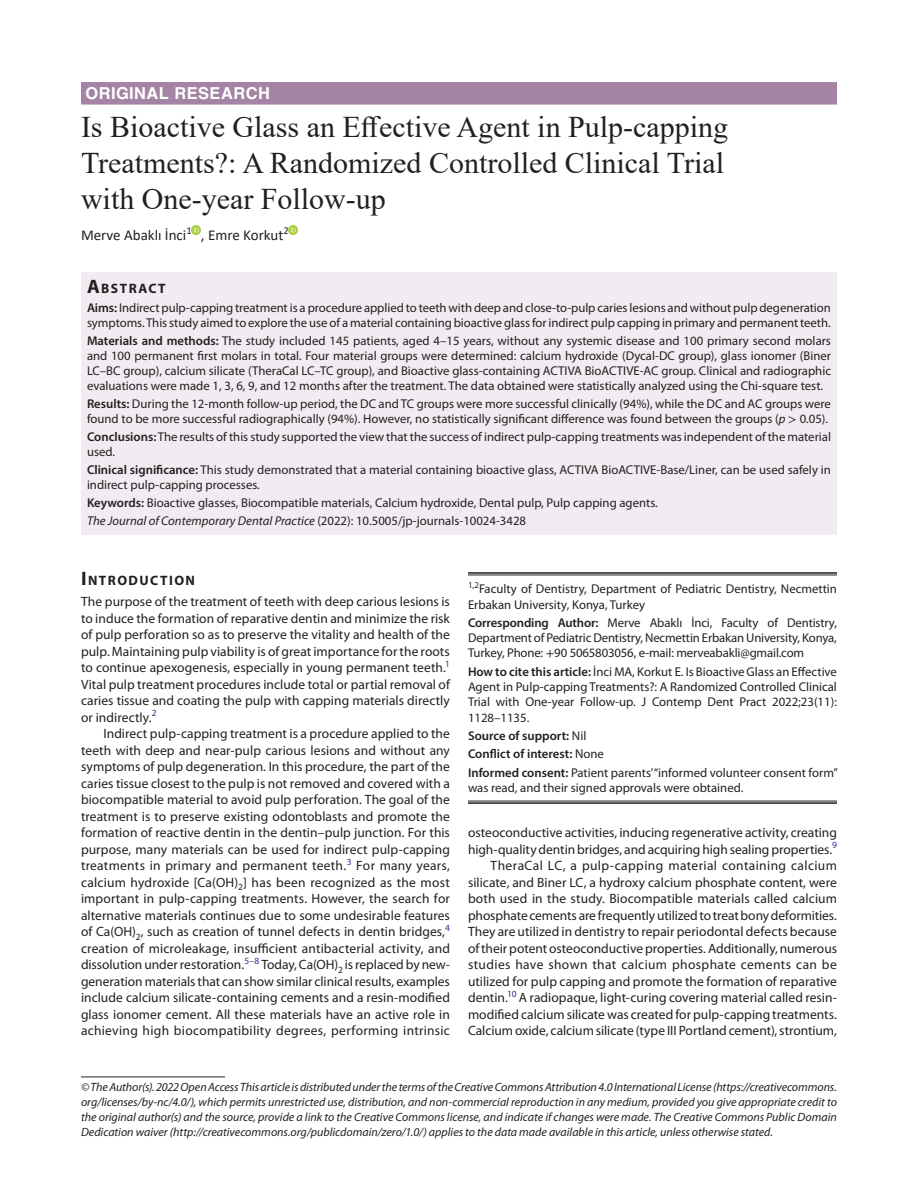
<style>
.page{position:relative;width:918px;height:1188px;background:#fff}
.page>*{position:absolute;margin:0;border:0;box-sizing:border-box;transform-origin:0 0}
.t1{font:30px/36px "Times New Roman";color:#231f20}
.ArticleType{font:700 16.5px "Helvetica LT Std";letter-spacing:.025em;color:#fff}
.AuthorName{font:15px "Calibri";color:#231f20}
.Head-1-first{font:700 13.65px "Myriad Pro";letter-spacing:.105em;color:#231f20}
.AbstractTitle{font:700 13.65px "Myriad Pro";letter-spacing:.105em;color:#231f20}
.Para-Indent{font:13.5px/16.5px "Myriad Pro";color:#231f20;text-align:justify}
.Para-NoIndent{font:13.5px/16.5px "Myriad Pro";letter-spacing:.005em;color:#231f20;text-align:justify}
.Abstract-Para-first{font:12.75px/15px "Myriad Pro";color:#231f20}
.How_to_Cite{font:12.75px/15.3px "Myriad Pro";color:#231f20;text-align:justify}
.Corresponding_Author{font:12.75px/15.3px "Myriad Pro";letter-spacing:-.01em;color:#231f20;text-align:justify}
.COI{font:12.75px/15.3px "Myriad Pro";color:#231f20}
.Keywords{font:12.75px "Myriad Pro";color:#231f20}
.Affiliation-first{font:12.75px/15.3px "Myriad Pro";color:#231f20}
.JT_DOI{font:italic 12.75px "Myriad Pro";color:#231f20}
.Source{font:600 12.75px "Myriad Pro";color:#231f20}
.FootNote{font:italic 12px/15px "Myriad Pro";color:#231f20;text-align:justify}
.s1{font-size:19.5px}
.s2{font-weight:600}
.s3{font-style:italic}
.s4{font-family:"STIX General"}
.s5{font-style:normal}
.s6{font-weight:400}
</style>
<div class="page">
<div style="left:81px;top:82px;width:756px;height:23px;background:#a483a5"></div>
<div style="left:81px;top:272px;width:756px;height:26px;background:#f0ecf1"></div>
<div style="left:81px;top:297px;width:756px;height:39px;background:#f0ecf1"></div>
<div style="left:81px;top:330px;width:756px;height:69px;background:#f0ecf1"></div>
<div style="left:81px;top:393px;width:756px;height:40px;background:#f0ecf1"></div>
<div style="left:81px;top:426px;width:756px;height:39px;background:#f0ecf1"></div>
<div style="left:81px;top:459px;width:756px;height:39px;background:#f0ecf1"></div>
<div style="left:81px;top:492px;width:756px;height:24px;background:#f0ecf1"></div>
<div style="left:81px;top:510px;width:756px;height:24px;background:#f0ecf1"></div>
<svg style="left:192px;top:225px;width:9px;height:9px"></svg>
<svg style="left:289px;top:225px;width:9px;height:9px"></svg>
<hr style="left:81px;top:1077px;width:144px;height:1px;background:#231f20">
<hr style="left:468px;top:572px;width:369px;height:2px;background:#231f20">
<hr style="left:468px;top:575px;width:369px;height:1px;background:#231f20">
<hr style="left:468px;top:801px;width:369px;height:1px;background:#231f20">
<hr style="left:468px;top:802px;width:369px;height:2px;background:#231f20">
<p class="ArticleType" style="left:86px;top:83px;width:186px">ORIGINAL RESEARCH</p>
<p class="t1" style="left:81px;top:108px;width:649px">Is Bioactive Glass an Effective Agent in Pulp-capping<br>Treatments?: A Randomized Controlled Clinical Trial with One-year Follow-up</p>
<p class="AuthorName" style="left:81px;top:225px;width:209px">Merve Abaklı İnci<sup>1</sup> , Emre Korkut<sup>2</sup></p>
<p class="AbstractTitle" style="left:87px;top:279px;width:80px"><span class="s1">A</span>BSTRACT</p>
<p class="Abstract-Para-first" style="left:87px;top:300px;width:745px"><span class="s2">Aims:</span> Indirect pulp-capping treatment is a procedure applied to teeth with deep and close-to-pulp caries lesions and without pulp degeneration symptoms. This study aimed to explore the use of a material containing bioactive glass for indirect pulp capping in primary and permanent teeth.</p>
<p class="Abstract-Para-first" style="left:87px;top:333px;width:746px;text-align:justify"><span class="s2">Materials and methods:</span> The study included 145 patients, aged 4–15 years, without any systemic disease and 100 primary second molars and 100 permanent first molars in total. Four material groups were determined: calcium hydroxide (Dycal-DC group), glass ionomer (Biner LC–BC group), calcium silicate (TheraCal LC–TC group), and Bioactive glass-containing ACTIVA BioACTIVE-AC group. Clinical and radiographic evaluations were made 1, 3, 6, 9, and 12 months after the treatment. The data obtained were statistically analyzed using the Chi-square test.</p>
<p class="Abstract-Para-first" style="left:87px;top:396px;width:746px"><span class="s2">Results:</span> During the 12-month follow-up period, the DC and TC groups were more successful clinically (94%), while the DC and AC groups were found to be more successful radiographically (94%). However, no statistically significant difference was found between the groups (<span class="s3">p</span> <span class="s4">&gt;</span> 0.05).</p>
<p class="Abstract-Para-first" style="left:87px;top:429px;width:746px"><span class="s2">Conclusions:</span> The results of this study supported the view that the success of indirect pulp-capping treatments was independent of the material used.</p>
<p class="Abstract-Para-first" style="left:87px;top:462px;width:746px"><span class="s2">Clinical significance:</span> This study demonstrated that a material containing bioactive glass, ACTIVA BioACTIVE-Base/Liner, can be used safely in indirect pulp-capping processes.</p>
<p class="Keywords" style="left:87px;top:495px;width:572px"><span class="s2">Keywords:</span> Bioactive glasses, Biocompatible materials, Calcium hydroxide, Dental pulp, Pulp capping agents.</p>
<p class="JT_DOI" style="left:87px;top:513px;width:441px">The Journal of Contemporary Dental Practice <span class="s5">(2022): 10.5005/jp-journals-10024-3428</span></p>
<p class="Head-1-first" style="left:81px;top:572px;width:116px"><span class="s1">I</span>NTRODUCTION</p>
<p class="Para-NoIndent" style="left:81px;top:593px;width:371px">The purpose of the treatment of teeth with deep carious lesions is to induce the formation of reparative dentin and minimize the risk of pulp perforation so as to preserve the vitality and health of the pulp. Maintaining pulp viability is of great importance for the roots to continue apexogenesis, especially in young permanent teeth.<sup>1<br></sup>Vital pulp treatment procedures include total or partial removal of caries tissue and coating the pulp with capping materials directly or indirectly.<sup>2</sup></p>
<p class="Para-Indent" style="left:81px;top:725px;width:371px;text-indent:22px">Indirect pulp-capping treatment is a procedure applied to the teeth with deep and near-pulp carious lesions and without any symptoms of pulp degeneration. In this procedure, the part of the caries tissue closest to the pulp is not removed and covered with a biocompatible material to avoid pulp perforation. The goal of the treatment is to preserve existing odontoblasts and promote the formation of reactive dentin in the dentin–pulp junction. For this purpose, many materials can be used for indirect pulp-capping treatments in primary and permanent teeth.<sup>3</sup> For many years, calcium hydroxide [Ca(OH)<sub>2</sub>] has been recognized as the most important in pulp-capping treatments. However, the search for alternative materials continues due to some undesirable features of Ca(OH)<sub>2</sub>, such as creation of tunnel defects in dentin bridges,<sup>4 </sup>creation of microleakage, insufficient antibacterial activity, and dissolution under restoration.<sup>5–8</sup> Today, Ca(OH)<sub>2</sub> is replaced by new&shy;generation materials that can show similar clinical results, examples include calcium silicate-containing cements and a resin-modified glass ionomer cement. All these materials have an active role in achieving high biocompatibility degrees, performing intrinsic</p>
<p class="Affiliation-first" style="left:468px;top:581px;width:371px"><sup>1,2</sup>Faculty of Dentistry, Department of Pediatric Dentistry, Necmettin<br>Erbakan University, Konya, Turkey</p>
<p class="Corresponding_Author" style="left:468px;top:615px;width:370px"><span class="s2">Corresponding Author:</span> Merve Abaklı İnci, Faculty of Dentistry, Department of Pediatric Dentistry, Necmettin Erbakan University, Konya, Turkey, Phone: <span class="s4">+</span>90 5065803056, e-mail: merveabakli@gmail.com</p>
<p class="How_to_Cite" style="left:468px;top:664px;width:371px"><span class="s2">How to cite this article:</span> İnci MA, Korkut E. Is Bioactive Glass an Effective Agent in Pulp-capping Treatments?: A Randomized Controlled Clinical Trial with One-year Follow-up. J Contemp Dent Pract 2022;23(11):<br>1128–1135.</p>
<p class="Source" style="left:468px;top:728px;width:120px">Source of support: <span class="s6">Nil</span></p>
<p class="Source" style="left:468px;top:746px;width:137px">Conflict of interest: <span class="s6">None</span></p>
<p class="COI" style="left:468px;top:764px;width:372px"><span class="s2">Informed consent:</span> Patient parents’“informed volunteer consent form” was read, and their signed approvals were obtained.</p>
<p class="Para-Indent" style="left:468px;top:824px;width:371px">osteoconductive activities, inducing regenerative activity, creating high-quality dentin bridges, and acquiring high sealing properties.<sup>9</sup></p>
<p class="Para-Indent" style="left:468px;top:857px;width:371px;text-indent:22px">TheraCal LC, a pulp-capping material containing calcium silicate, and Biner LC, a hydroxy calcium phosphate content, were both used in the study. Biocompatible materials called calcium phosphate cements are frequently utilized to treat bony deformities.<br>They are utilized in dentistry to repair periodontal defects because of their potent osteoconductive properties. Additionally, numerous studies have shown that calcium phosphate cements can be utilized for pulp capping and promote the formation of reparative dentin.<sup>10</sup> A radiopaque, light-curing covering material called resin&shy;modified calcium silicate was created for pulp-capping treatments.<br>Calcium oxide, calcium silicate (type III Portland cement), strontium,</p>
<p class="FootNote" style="left:81px;top:1079px;width:758px">© The Author(s). 2022 Open Access This article is distributed under the terms of the Creative Commons Attribution 4.0 International License (https://creativecommons. org/licenses/by-nc/4.0/), which permits unrestricted use, distribution, and non-commercial reproduction in any medium, provided you give appropriate credit to the original author(s) and the source, provide a link to the Creative Commons license, and indicate if changes were made. The Creative Commons Public Domain Dedication waiver (http://creativecommons.org/publicdomain/zero/1.0/) applies to the data made available in this article, unless otherwise stated.</p>
</div>
